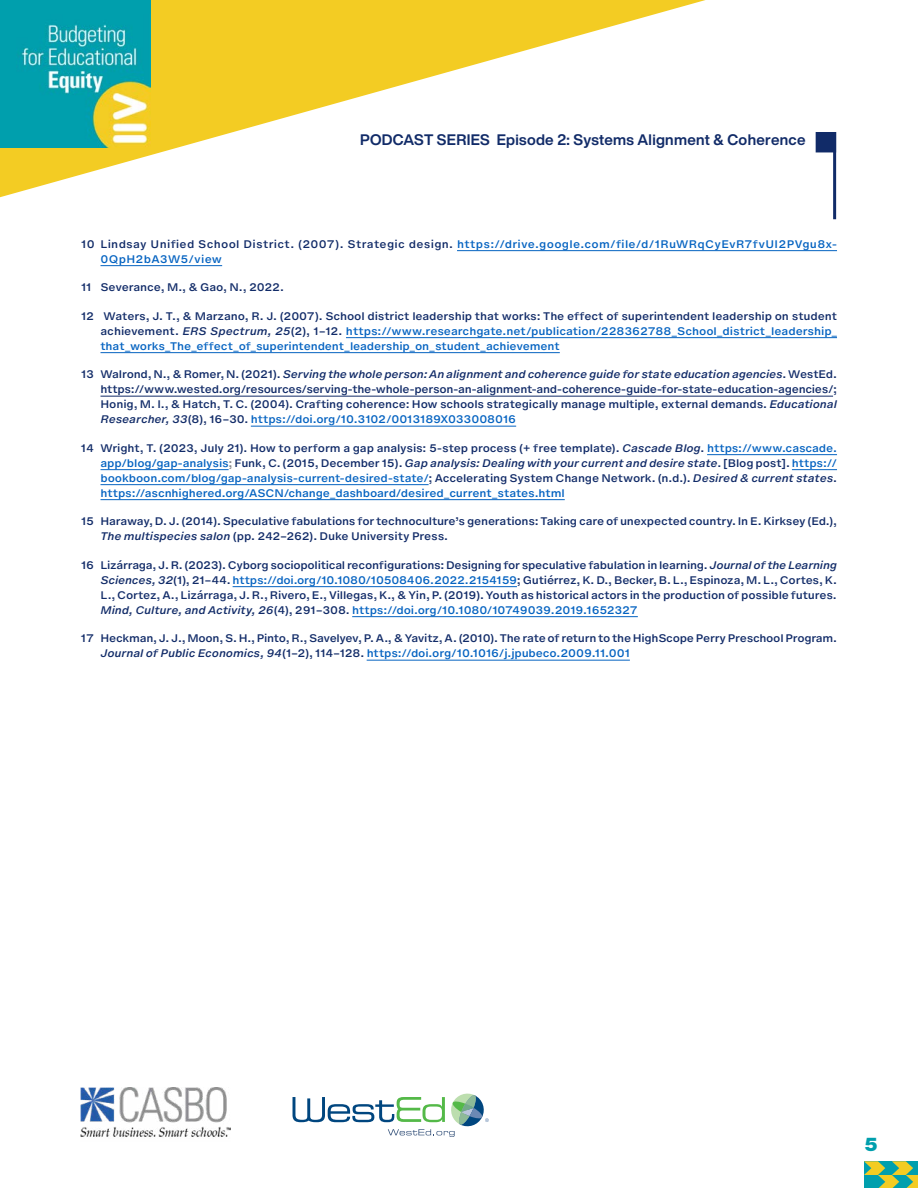
<style>
.page{position:relative;width:918px;height:1188px;background:#fff}
.page>*{position:absolute;margin:0;border:0;box-sizing:border-box;transform-origin:0 0}
.t1{font:800 18px "Helvetica Now Micro";color:#009fad}
.t2{font:700 15px "Helvetica Now Display";letter-spacing:.02em;color:#112b68}
.t3{font:500 10.5px/15px "Helvetica Now Micro";letter-spacing:-.025em;color:#112b68;text-align:justify}
.t4{font:500 10.5px/15px "Helvetica Now Micro";letter-spacing:.01em;color:#0563c1;text-align:justify}
.s1{color:#112b68}
.s2{font-style:italic;color:#112b68}
.s3{font-style:italic}
.s4{color:#0563c1}
.s5{color:#797a7d}
</style>
<div class="page">
<svg style="left:0;top:0;width:837px;height:267px"></svg>
<svg style="left:864px;top:1161px;width:54px;height:27px"></svg>
<div style="left:0;top:0;width:151px;height:148px;background:#009fad"></div>
<img style="left:21px;top:25px;width:130px;height:123px">
<svg style="left:816px;top:132px;width:17px;height:20px"></svg>
<hr style="left:833px;top:132px;width:3px;height:87px;background:#112b68">
<svg style="left:293px;top:1094px;width:196px;height:43px"></svg>
<img style="left:80px;top:1088px;width:151px;height:49px">
<hr style="left:457px;top:250px;width:380px;height:1px;background:#0563c1">
<hr style="left:101px;top:265px;width:121px;height:1px;background:#0563c1">
<hr style="left:346px;top:337px;width:491px;height:1px;background:#0563c1">
<hr style="left:101px;top:352px;width:459px;height:1px;background:#0563c1">
<hr style="left:101px;top:396px;width:732px;height:1px;background:#112b68">
<hr style="left:251px;top:426px;width:265px;height:1px;background:#0563c1">
<hr style="left:707px;top:454px;width:130px;height:1px;background:#0563c1">
<hr style="left:101px;top:469px;width:128px;height:1px;background:#0563c1">
<hr style="left:792px;top:469px;width:45px;height:1px;background:#0563c1">
<hr style="left:101px;top:484px;width:328px;height:1px;background:#0563c1">
<hr style="left:101px;top:499px;width:464px;height:1px;background:#0563c1">
<hr style="left:233px;top:586px;width:284px;height:1px;background:#0563c1">
<hr style="left:352px;top:616px;width:286px;height:1px;background:#0563c1">
<hr style="left:367px;top:660px;width:263px;height:1px;background:#0563c1">
<h2 class="t2" style="left:360px;top:130px;width:447px">PODCAST SERIES Episode 2: Systems Alignment &amp; Coherence</h2>
<p class="t4" style="left:101px;top:236px;width:738px;text-indent:-19px"><span class="s1">10 Lindsay Unified School District. (2007). Strategic design.</span> https://drive.google.com/file/d/1RuWRqCyEvR7fvUI2PVgu8x-<br>0QpH2bA3W5/view</p>
<p class="t3" style="left:81px;top:280px;width:205px">11 Severance, M., &amp; Gao, N., 2022.</p>
<p class="t4" style="left:101px;top:308px;width:738px;text-indent:-20px"><span class="s1">12 Waters, J. T., &amp; Marzano, R. J. (2007). School district leadership that works: The effect of superintendent leadership on student achievement.</span> <span class="s2">ERS Spectrum, 25</span><span class="s1">(2), 1–12.</span> https://www.researchgate.net/publication/228362788_School_district_leadership_ that_works_The_effect_of_superintendent_leadership_on_student_achievement</p>
<p class="t3" style="left:100px;top:367px;width:738px;text-indent:-19px">13 Walrond, N., &amp; Romer, N. (2021). <span class="s3">Serving the whole person: An alignment and coherence guide for state education agencies</span>. WestEd. https://www.wested.org/resources/serving-the-whole-person-an-alignment-and-coherence-guide-for-state-education-agencies/; Honig, M. I., &amp; Hatch, T. C. (2004). Crafting coherence: How schools strategically manage multiple, external demands. <span class="s3">Educational Researcher, 33</span>(8), 16–30. <span class="s4">https://doi.org/10.3102/0013189X033008016</span></p>
<p class="t4" style="left:101px;top:440px;width:738px;text-indent:-20px"><span class="s1">14 Wright, T. (2023, July 21). How to perform a gap analysis: 5-step process (+ free template).</span> <span class="s2">Cascade Blog</span><span class="s1">.</span> https://www.cascade. app/blog/gap-analysis<span class="s5">;</span> <span class="s1">Funk, C. (2015, December 15).</span> <span class="s2">Gap analysis: Dealing with your current and desire state</span><span class="s1">. [Blog post].</span> https:// bookboon.com/blog/gap-analysis-current-desired-state/<span class="s1">; Accelerating System Change Network. (n.d.).</span> <span class="s2">Desired &amp; current states</span><span class="s1">. </span>https://ascnhighered.org/ASCN/change_dashboard/desired_current_states.html</p>
<p class="t3" style="left:101px;top:514px;width:738px;text-indent:-19px">15 Haraway, D. J. (2014). Speculative fabulations for technoculture’s generations: Taking care of unexpected country. In E. Kirksey (Ed.),<br><span class="s3">The multispecies salon</span> (pp. 242–262). Duke University Press.</p>
<p class="t3" style="left:100px;top:557px;width:738px;text-indent:-19px">16 Lizárraga, J. R. (2023). Cyborg sociopolitical reconfigurations: Designing for speculative fabulation in learning. <span class="s3">Journal of the Learning Sciences, 32</span>(1), 21–44. <span class="s4">https://doi.org/10.1080/10508406.2022.2154159</span>; Gutiérrez, K. D., Becker, B. L., Espinoza, M. L., Cortes, K.<br>L., Cortez, A., Lizárraga, J. R., Rivero, E., Villegas, K., &amp; Yin, P. (2019). Youth as historical actors in the production of possible futures.<br><span class="s3">Mind, Culture, and Activity, 26</span>(4), 291–308. <span class="s4">https://doi.org/10.1080/10749039.2019.1652327</span></p>
<p class="t3" style="left:101px;top:631px;width:738px;text-indent:-20px">17 Heckman, J. J., Moon, S. H., Pinto, R., Savelyev, P. A., &amp; Yavitz, A. (2010). The rate of return to the HighScope Perry Preschool Program.<br><span class="s3">Journal of Public Economics, 94</span>(1–2), 114–128. <span class="s4">https://doi.org/10.1016/j.jpubeco.2009.11.001</span></p>
<h1 class="t1" style="left:864px;top:1131px;width:15px">5</h1>
</div>
